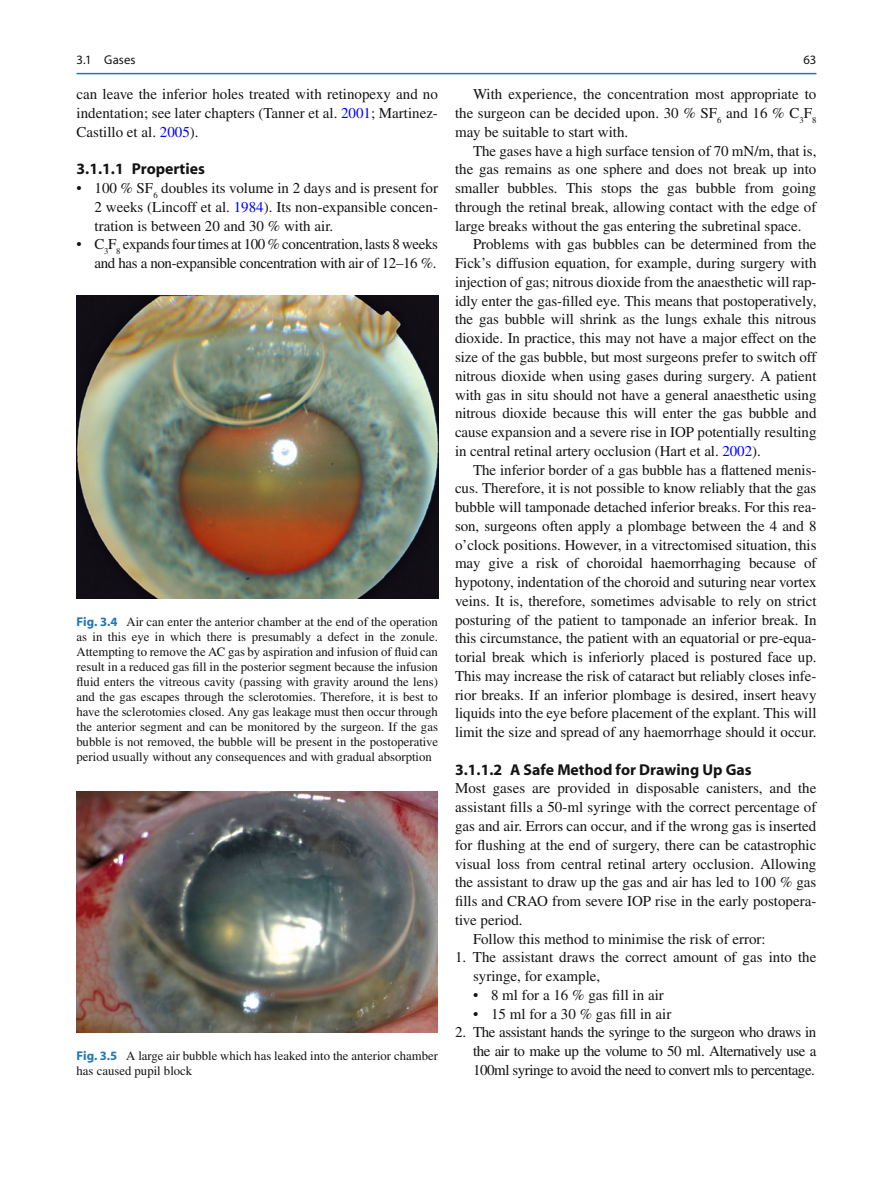
<style>
.page{position:relative;width:893px;height:1187px;background:#fff}
.page>*{position:absolute;margin:0;border:0;box-sizing:border-box;transform-origin:0 0}
.t1{font:700 15.75px "Myriad";color:#131413}
.t2{font:15px/18.8px "Times";letter-spacing:-.005em;color:#131413;text-align:justify}
.t3{font:15px/18.8px "Times";letter-spacing:-.025em;color:#131413;text-align:right}
.t4{font:12.75px/15px "Times";color:#131413;text-align:justify}
.t5{font:12.75px "Myriad";letter-spacing:.005em;color:#131413}
.s1{color:#00f}
.s2{font-family:"Myriad";font-weight:700;color:#1f77b9}
</style>
<div class="page">
<hr style="left:77px;top:73px;width:739px;height:1px;background:#1f77b9">
<img style="left:77px;top:296px;width:361px;height:302px">
<img style="left:77px;top:791px;width:361px;height:241px">
<p class="t5" style="left:77px;top:55px;width:61px">3.1 Gases</p>
<p class="t5" style="left:803px;top:55px;width:14px">63</p>
<p class="t2" style="left:77px;top:86px;width:363px">can leave the inferior holes treated with retinopexy and no indentation; see later chapters (Tanner et al. <span class="s1">2001</span> ; Martinez-Castillo et al. <span class="s1">2005</span> ) .</p>
<p class="t1" style="left:77px;top:163px;width:130px">3.1.1.1 Properties</p>
<p class="t2" style="left:95px;top:180px;width:345px;text-indent:-18px">• 100 % SF <sub>6</sub> doubles its volume in 2 days and is present for 2 weeks (Lincoff et al. <span class="s1">1984</span> ) . Its non-expansible concen&shy;tration is between 20 and 30 % with air.</p>
<p class="t3" style="left:77px;top:236px;width:363px">• C <sub>3</sub> F <sub>8</sub> expands four times at 100 % concentration, lasts 8 weeks and has a non-expansible concentration with air of 12–16 %.</p>
<p class="t2" style="left:455px;top:86px;width:363px;text-indent:18px">With experience, the concentration most appropriate to the surgeon can be decided upon. 30 % SF <sub>6</sub> and 16 % C <sub>3</sub> F <sub>8 </sub>may be suitable to start with.</p>
<p class="t2" style="left:473px;top:143px;width:345px">The gases have a high surface tension of 70 mN/m, that is,</p>
<p class="t2" style="left:455px;top:161px;width:363px">the gas remains as one sphere and does not break up into</p>
<p class="t2" style="left:455px;top:180px;width:363px">smaller bubbles. This stops the gas bubble from going</p>
<p class="t2" style="left:455px;top:199px;width:363px">through the retinal break, allowing contact with the edge of</p>
<p class="t2" style="left:455px;top:218px;width:348px">large breaks without the gas entering the subretinal space.</p>
<p class="t2" style="left:473px;top:236px;width:345px">Problems with gas bubbles can be determined from the</p>
<p class="t2" style="left:455px;top:255px;width:363px">Fick’s diffusion equation, for example, during surgery with</p>
<p class="t2" style="left:455px;top:274px;width:363px">injection of gas; nitrous dioxide from the anaesthetic will rap-</p>
<p class="t2" style="left:455px;top:293px;width:363px">idly enter the gas- fi lled eye. This means that postoperatively,</p>
<p class="t2" style="left:455px;top:311px;width:363px">the gas bubble will shrink as the lungs exhale this nitrous</p>
<p class="t2" style="left:455px;top:330px;width:363px">dioxide. In practice, this may not have a major effect on the</p>
<p class="t2" style="left:455px;top:349px;width:363px">size of the gas bubble, but most surgeons prefer to switch off</p>
<p class="t2" style="left:455px;top:368px;width:363px">nitrous dioxide when using gases during surgery. A patient</p>
<p class="t2" style="left:455px;top:386px;width:363px">with gas in situ should not have a general anaesthetic using</p>
<p class="t2" style="left:455px;top:405px;width:363px">nitrous dioxide because this will enter the gas bubble and</p>
<p class="t2" style="left:455px;top:424px;width:363px">cause expansion and a severe rise in IOP potentially resulting</p>
<p class="t2" style="left:455px;top:443px;width:307px">in central retinal artery occlusion (Hart et al. <span class="s1">2002</span> ) .</p>
<p class="t2" style="left:473px;top:461px;width:345px">The inferior border of a gas bubble has a fl attened menis-</p>
<p class="t2" style="left:455px;top:480px;width:363px">cus. Therefore, it is not possible to know reliably that the gas</p>
<p class="t2" style="left:455px;top:499px;width:363px">bubble will tamponade detached inferior breaks. For this rea-</p>
<p class="t2" style="left:455px;top:518px;width:363px">son, surgeons often apply a plombage between the 4 and 8</p>
<p class="t2" style="left:455px;top:536px;width:363px">o’clock positions. However, in a vitrectomised situation, this</p>
<p class="t2" style="left:455px;top:555px;width:363px">may give a risk of choroidal haemorrhaging because of</p>
<p class="t2" style="left:455px;top:574px;width:363px">hypotony, indentation of the choroid and suturing near vortex</p>
<p class="t2" style="left:455px;top:593px;width:363px">veins. It is, therefore, sometimes advisable to rely on strict</p>
<p class="t2" style="left:455px;top:611px;width:363px">posturing of the patient to tamponade an inferior break. In</p>
<p class="t2" style="left:455px;top:630px;width:363px">this circumstance, the patient with an equatorial or pre-equa-</p>
<p class="t2" style="left:455px;top:649px;width:363px">torial break which is inferiorly placed is postured face up.</p>
<p class="t2" style="left:455px;top:668px;width:363px">This may increase the risk of cataract but reliably closes infe-</p>
<p class="t2" style="left:455px;top:686px;width:363px">rior breaks. If an inferior plombage is desired, insert heavy</p>
<p class="t2" style="left:455px;top:705px;width:363px">liquids into the eye before placement of the explant. This will</p>
<p class="t2" style="left:455px;top:724px;width:363px">limit the size and spread of any haemorrhage should it occur.</p>
<p class="t1" style="left:455px;top:763px;width:298px">3.1.1.2 A Safe Method for Drawing Up Gas</p>
<p class="t2" style="left:455px;top:780px;width:363px">Most gases are provided in disposable canisters, and the</p>
<p class="t2" style="left:455px;top:799px;width:363px">assistant fi lls a 50-ml syringe with the correct percentage of</p>
<p class="t2" style="left:455px;top:818px;width:363px">gas and air. Errors can occur, and if the wrong gas is inserted</p>
<p class="t2" style="left:455px;top:836px;width:363px">for fl ushing at the end of surgery, there can be catastrophic</p>
<p class="t2" style="left:455px;top:855px;width:363px">visual loss from central retinal artery occlusion. Allowing</p>
<p class="t2" style="left:455px;top:874px;width:363px">the assistant to draw up the gas and air has led to 100 % gas</p>
<p class="t2" style="left:455px;top:893px;width:363px">fi lls and CRAO from severe IOP rise in the early postopera-</p>
<p class="t2" style="left:455px;top:911px;width:69px">tive period.</p>
<p class="t2" style="left:473px;top:930px;width:294px">Follow this method to minimise the risk of error:</p>
<p class="t2" style="left:473px;top:949px;width:345px;text-indent:-18px">1. The assistant draws the correct amount of gas into the syringe, for example,</p>
<p class="t2" style="left:473px;top:986px;width:192px">• 8 ml for a 16 % gas fi ll in air</p>
<p class="t2" style="left:473px;top:1005px;width:200px">• 15 ml for a 30 % gas fi ll in air</p>
<p class="t2" style="left:473px;top:1024px;width:345px;text-indent:-18px">2. The assistant hands the syringe to the surgeon who draws in the air to make up the volume to 50 ml. Alternatively use a 100ml syringe to avoid the need to convert mls to percentage.</p>
<p class="t4" style="left:77px;top:615px;width:363px"><span class="s2">Fig. 3.4</span> Air can enter the anterior chamber at the end of the operation as in this eye in which there is presumably a defect in the zonule.<br>Attempting to remove the AC gas by aspiration and infusion of fl uid can result in a reduced gas fi ll in the posterior segment because the infusion fl uid enters the vitreous cavity (passing with gravity around the lens) and the gas escapes through the sclerotomies. Therefore, it is best to have the sclerotomies closed. Any gas leakage must then occur through the anterior segment and can be monitored by the surgeon. If the gas bubble is not removed, the bubble will be present in the postoperative period usually without any consequences and with gradual absorption</p>
<p class="t4" style="left:77px;top:1049px;width:363px"><span class="s2">Fig. 3.5</span> A large air bubble which has leaked into the anterior chamber has caused pupil block</p>
</div>
